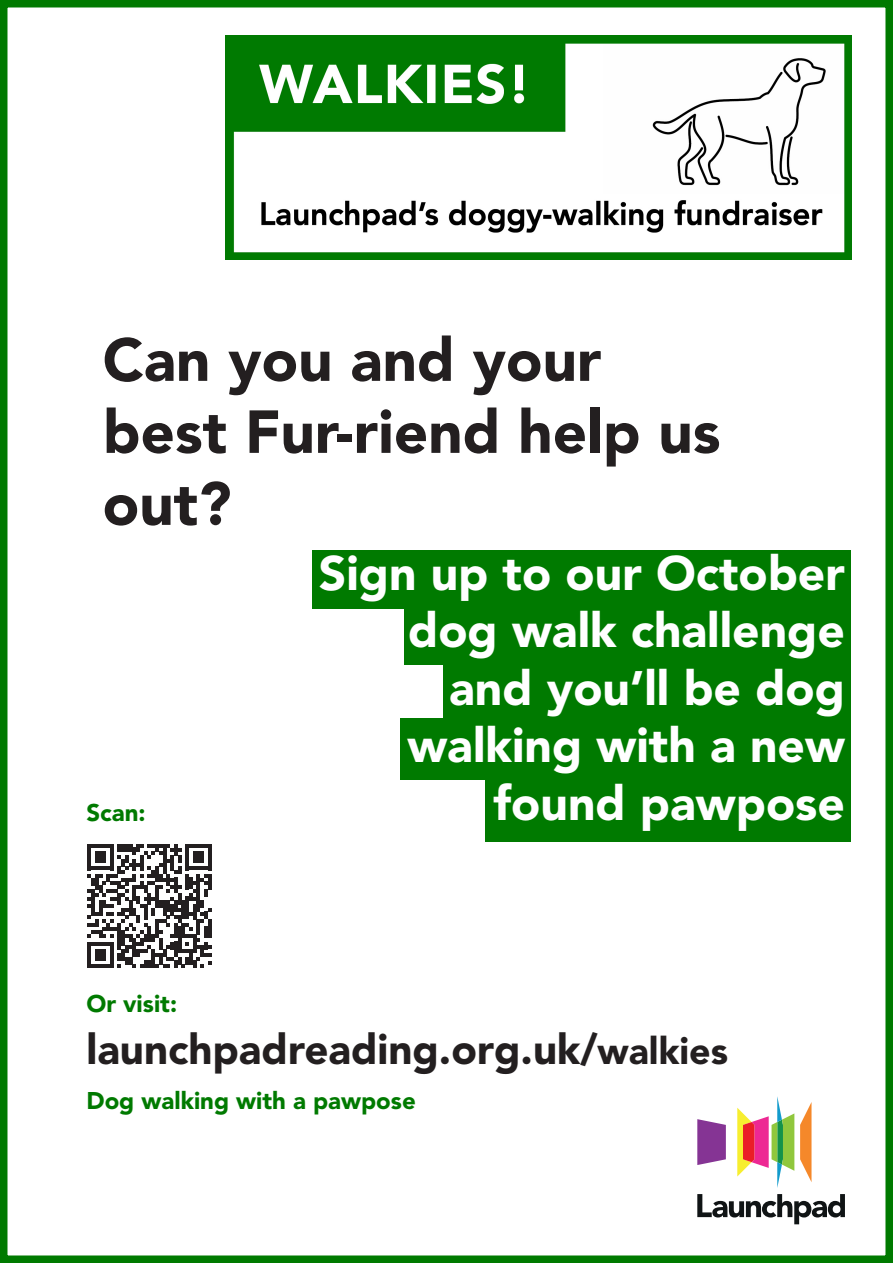
<style>
.page{position:relative;width:893px;height:1263px;background:#fff}
.page>*{position:absolute;margin:0;border:0;box-sizing:border-box;transform-origin:0 0}
.t1{font:900 60px/72px "Avenir LT Std";color:#231f20}
.t2{font:900 48px/57.4px "Avenir LT Std";color:#fff;text-align:right}
.t3{font:900 42px "Avenir LT Std";color:#231f20}
.t4{font:900 24px "Avenir LT Std";color:#007a00}
.s1{font-size:37.5px}
</style>
<div class="page">
<img style="left:225px;top:36px;width:626px;height:223px">
<svg style="left:800px;top:1103px;width:11px;height:78px"></svg>
<svg style="left:697px;top:1119px;width:29px;height:46px"></svg>
<svg style="left:697px;top:1194px;width:148px;height:30px"></svg>
<svg style="left:737px;top:1096px;width:57px;height:92px"></svg>
<div style="left:485px;top:780px;width:366px;height:62px;background:#007a00"></div>
<div style="left:313px;top:550px;width:539px;height:58px;background:#007a00"></div>
<div style="left:404px;top:606px;width:448px;height:59px;background:#007a00"></div>
<div style="left:443px;top:658px;width:409px;height:61px;background:#007a00"></div>
<div style="left:400px;top:718px;width:451px;height:62px;background:#007a00"></div>
<div style="left:851px;top:525px;width:42px;height:318px;background:#fff"></div>
<svg style="left:87px;top:844px;width:125px;height:124px"></svg>
<div style="left:0;top:0;width:893px;height:1263px;border:8px solid #007a00"></div>
<p class="t1" style="left:103px;top:324px;width:619px">Can you and your best Fur-riend help us out?</p>
<p class="t4" style="left:86px;top:798px;width:61px">Scan:</p>
<p class="t4" style="left:86px;top:989px;width:92px">Or visit:</p>
<p class="t2" style="left:319px;top:544px;width:528px">Sign up to our October dog walk challenge and you’ll be dog walking with a new found pawpose</p>
<p class="t3" style="left:86px;top:1024px;width:643px">launchpadreading.org.uk/<span class="s1">walkies</span></p>
<p class="t4" style="left:86px;top:1086px;width:331px">Dog walking with a pawpose</p>
</div>
